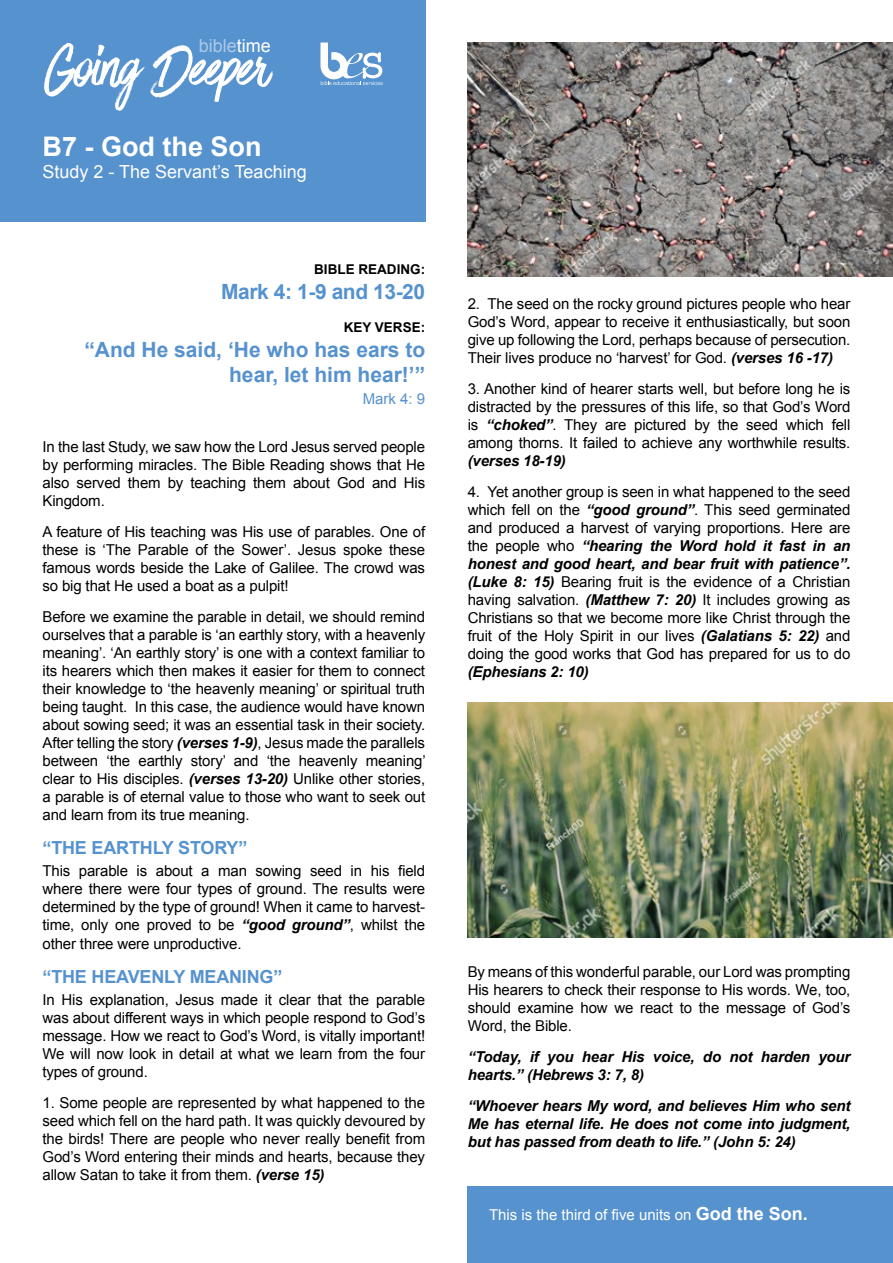
<style>
.page{position:relative;width:893px;height:1263px;background:#fff}
.page>*{position:absolute;margin:0;border:0;box-sizing:border-box;transform-origin:0 0}
.t1{font:66px "Have Heart One";letter-spacing:-.01em;color:#fff}
.t2{font:700 27px "Arial";color:#fff}
.t3{font:700 21px/25.2px "Arial";color:#5692ce;text-align:right}
.t4{font:700 21px "Arial";letter-spacing:-.02em;color:#5692ce}
.t5{font:700 18px "Arial";letter-spacing:-.01em;color:#5692ce}
.t6{font:18px "Arial";color:#fff}
.t7{font:18px "Arial";color:#abc9e6}
.t8{font:15px/18px "Arial";letter-spacing:-.01em;color:#000;text-align:justify}
.t9{font:italic 700 15px/18px "Arial";letter-spacing:-.01em;color:#000}
.t10{font:15px "Arial";color:#fff}
.t11{font:15px "Arial";color:#5692ce}
.t12{font:700 13.5px "Arial";color:#000}
.s1{color:#fff}
.s2{font-weight:700;font-style:italic}
.s3{font-weight:700;font-size:18px}
</style>
<div class="page">
<div style="left:0;top:0;width:425px;height:222px;background:#5692ce"></div>
<svg style="left:320px;top:43px;width:63px;height:42px"></svg>
<img style="left:468px;top:703px;width:425px;height:234px">
<div style="left:468px;top:1186px;width:425px;height:77px;background:#5692ce"></div>
<img style="left:468px;top:43px;width:425px;height:234px">
<p class="t7" style="left:199px;top:34px;width:74px">bible<span class="s1">time</span></p>
<h1 class="t1" style="left:45px;top:32px;width:225px">Going Deeper</h1>
<h2 class="t2" style="left:43px;top:129px;width:221px">B7 - God the Son</h2>
<p class="t6" style="left:43px;top:160px;width:266px">Study 2 - The Servant’s Teaching</p>
<p class="t12" style="left:314px;top:260px;width:112px">BIBLE READING:</p>
<h3 class="t4" style="left:221px;top:278px;width:206px">Mark 4: 1-9 and 13-20</h3>
<p class="t12" style="left:344px;top:318px;width:83px">KEY VERSE:</p>
<h3 class="t3" style="left:84px;top:337px;width:342px">“And He said, ‘He who has ears to hear, let him hear!’”</h3>
<p class="t11" style="left:363px;top:388px;width:64px">Mark 4: 9</p>
<p class="t8" style="left:43px;top:438px;width:384px">In the last Study, we saw how the Lord Jesus served people by performing miracles. The Bible Reading shows that He also served them by teaching them about God and His Kingdom.</p>
<p class="t8" style="left:43px;top:523px;width:384px">A feature of His teaching was His use of parables. One of these is ‘The Parable of the Sower’. Jesus spoke these famous words beside the Lake of Galilee. The crowd was so big that He used a boat as a pulpit!</p>
<p class="t8" style="left:43px;top:608px;width:385px">Before we examine the parable in detail, we should remind ourselves that a parable is ‘an earthly story, with a heavenly meaning’. ‘An earthly story’ is one with a context familiar to its hearers which then makes it easier for them to connect their knowledge to ‘the heavenly meaning’ or spiritual truth being taught. In this case, the audience would have known about sowing seed; it was an essential task in their society.<br>After telling the story <span class="s2">(verses 1-9)</span>, Jesus made the parallels between ‘the earthly story’ and ‘the heavenly meaning’ clear to His disciples. <span class="s2">(verses 13-20)</span> Unlike other stories, a parable is of eternal value to those who want to seek out and learn from its true meaning.</p>
<p class="t5" style="left:43px;top:836px;width:206px">“THE EARTHLY STORY”</p>
<p class="t8" style="left:43px;top:862px;width:384px">This parable is about a man sowing seed in his field where there were four types of ground. The results were determined by the type of ground! When it came to harvest&shy;time, only one proved to be <span class="s2">“good ground”</span>, whilst the other three were unproductive.</p>
<p class="t5" style="left:43px;top:965px;width:241px">“THE HEAVENLY MEANING”</p>
<p class="t8" style="left:43px;top:991px;width:384px">In His explanation, Jesus made it clear that the parable was about different ways in which people respond to God’s message. How we react to God’s Word, is vitally important!<br>We will now look in detail at what we learn from the four types of ground.</p>
<p class="t8" style="left:43px;top:1094px;width:384px">1. Some people are represented by what happened to the seed which fell on the hard path. It was quickly devoured by the birds! There are people who never really benefit from God’s Word entering their minds and hearts, because they allow Satan to take it from them. <span class="s2">(verse 15)</span></p>
<p class="t8" style="left:468px;top:295px;width:384px">2. The seed on the rocky ground pictures people who hear God’s Word, appear to receive it enthusiastically, but soon give up following the Lord, perhaps because of persecution.<br>Their lives produce no ‘harvest’ for God. <span class="s2">(verses 16 -17)</span></p>
<p class="t8" style="left:468px;top:380px;width:384px">3. Another kind of hearer starts well, but before long he is distracted by the pressures of this life, so that God’s Word is <span class="s2">“choked”</span>. They are pictured by the seed which fell among thorns. It failed to achieve any worthwhile results.</p>
<p class="t9" style="left:468px;top:452px;width:100px">(verses 18-19)</p>
<p class="t8" style="left:468px;top:482px;width:384px">4. Yet another group is seen in what happened to the seed which fell on the <span class="s2">“good ground”</span>. This seed germinated and produced a harvest of varying proportions. Here are the people who <span class="s2">“hearing the Word hold it fast in an honest and good heart, and bear fruit with patience”. (Luke 8: 15)</span> Bearing fruit is the evidence of a Christian having salvation. <span class="s2">(Matthew 7: 20)</span> It includes growing as Christians so that we become more like Christ through the fruit of the Holy Spirit in our lives <span class="s2">(Galatians 5: 22)</span> and doing the good works that God has prepared for us to do</p>
<p class="t9" style="left:468px;top:663px;width:122px">(Ephesians 2: 10)</p>
<p class="t8" style="left:468px;top:963px;width:384px">By means of this wonderful parable, our Lord was prompting His hearers to check their response to His words. We, too, should examine how we react to the message of God’s Word, the Bible.</p>
<p class="t9" style="left:468px;top:1048px;width:384px">“Today, if you hear His voice, do not harden your hearts.” (Hebrews 3: 7, 8)</p>
<p class="t9" style="left:468px;top:1097px;width:384px;text-align:justify">“Whoever hears My word, and believes Him who sent Me has eternal life. He does not come into judgment, but has passed from death to life.” (John 5: 24)</p>
<p class="t10" style="left:489px;top:1205px;width:320px">This is the third of five units on <span class="s3">God the Son.</span></p>
</div>
